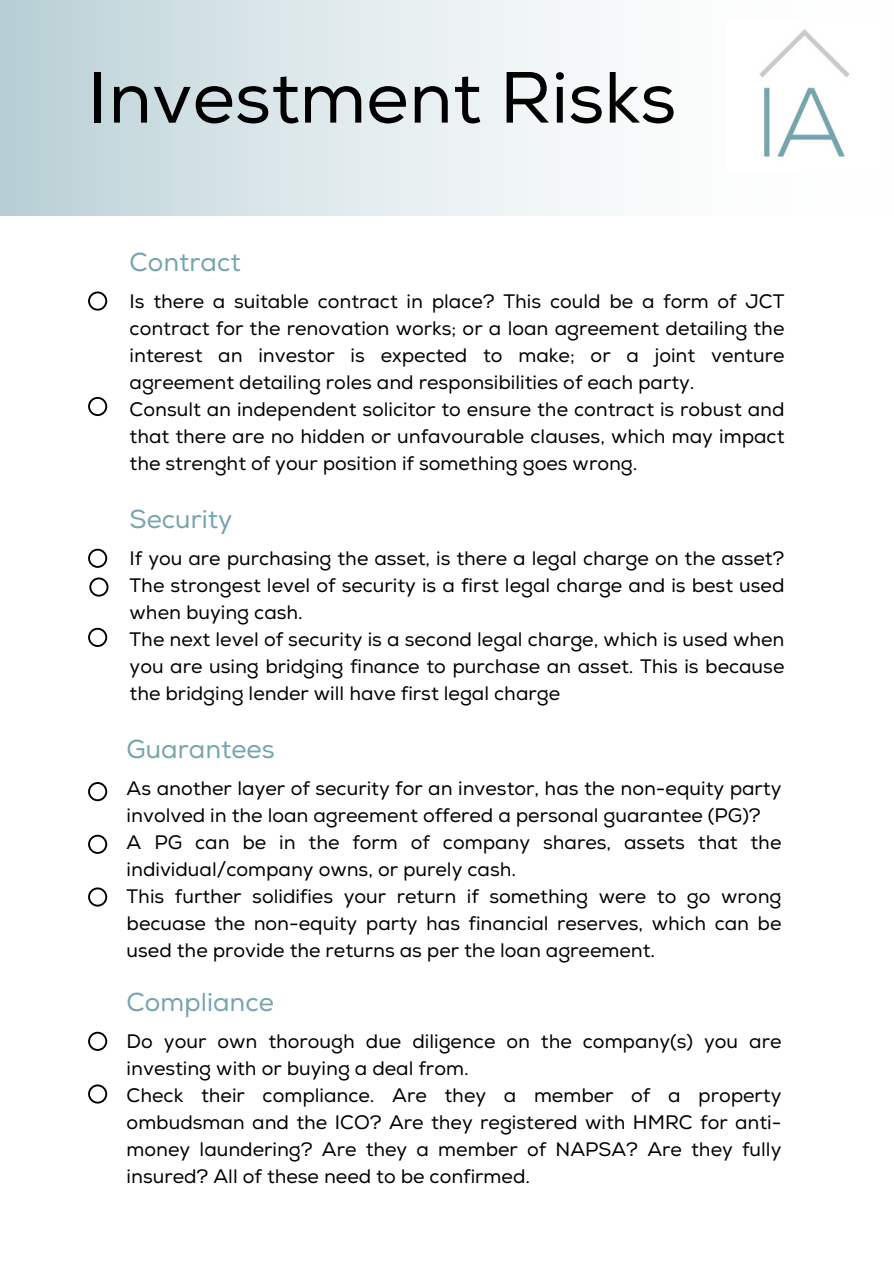
<style>
.page{position:relative;width:894px;height:1264px;background:#fff}
.page>*{position:absolute;margin:0;border:0;box-sizing:border-box;transform-origin:0 0}
.t1{font:72.3px "Nexa";color:#000}
.t2{font:25.8px "Nexa";color:#76a4af}
.t3{font:19.5px/27px "Nexa";color:#000;text-align:justify}
</style>
<div class="page">
<div style="left:0;top:0;width:893px;height:215px;background:linear-gradient(to right,#c1d5da,#fff)"></div>
<img style="left:727px;top:20px;width:154px;height:151px">
<svg style="left:88px;top:291px;width:19px;height:19px"></svg>
<svg style="left:88px;top:397px;width:19px;height:19px"></svg>
<svg style="left:89px;top:577px;width:19px;height:19px"></svg>
<svg style="left:88px;top:548px;width:19px;height:20px"></svg>
<svg style="left:88px;top:628px;width:19px;height:19px"></svg>
<svg style="left:88px;top:1031px;width:19px;height:19px"></svg>
<svg style="left:88px;top:1084px;width:19px;height:19px"></svg>
<svg style="left:88px;top:782px;width:19px;height:19px"></svg>
<svg style="left:88px;top:834px;width:19px;height:19px"></svg>
<svg style="left:88px;top:887px;width:19px;height:19px"></svg>
<h1 class="t1" style="left:88px;top:55px;width:589px">Investment Risks</h1>
<p class="t2" style="left:130px;top:247px;width:112px">Contract</p>
<p class="t3" style="left:130px;top:288px;width:656px">Is there a suitable contract in place? This could be a form of JCT contract for the renovation works; or a loan agreement detailing the interest an investor is expected to make; or a joint venture agreement detailing roles and responsibilities of each party.</p>
<p class="t3" style="left:130px;top:396px;width:656px">Consult an independent solicitor to ensure the contract is robust and that there are no hidden or unfavourable clauses, which may impact the strenght of your position if something goes wrong.</p>
<p class="t2" style="left:130px;top:504px;width:104px">Security</p>
<p class="t3" style="left:130px;top:545px;width:656px">If you are purchasing the asset, is there a legal charge on the asset?<br>The strongest level of security is a first legal charge and is best used when buying cash.</p>
<p class="t3" style="left:130px;top:626px;width:656px">The next level of security is a second legal charge, which is used when you are using bridging finance to purchase an asset. This is because the bridging lender will have first legal charge</p>
<p class="t2" style="left:127px;top:734px;width:149px">Guarantees</p>
<p class="t3" style="left:127px;top:775px;width:656px">As another layer of security for an investor, has the non-equity party involved in the loan agreement offered a personal guarantee (PG)?</p>
<p class="t3" style="left:127px;top:829px;width:656px">A PG can be in the form of company shares, assets that the individual/company owns, or purely cash.</p>
<p class="t3" style="left:127px;top:883px;width:656px">This further solidifies your return if something were to go wrong becuase the non-equity party has financial reserves, which can be used the provide the returns as per the loan agreement.</p>
<p class="t2" style="left:127px;top:986px;width:149px">Compliance</p>
<p class="t3" style="left:127px;top:1028px;width:656px">Do your own thorough due diligence on the company(s) you are investing with or buying a deal from.</p>
<h2 class="t3" style="left:127px;top:1082px;width:656px">Check their compliance. Are they a member of a property ombudsman and the ICO? Are they registered with HMRC for anti&shy;money laundering? Are they a member of NAPSA? Are they fully insured? All of these need to be confirmed.</h2>
</div>
